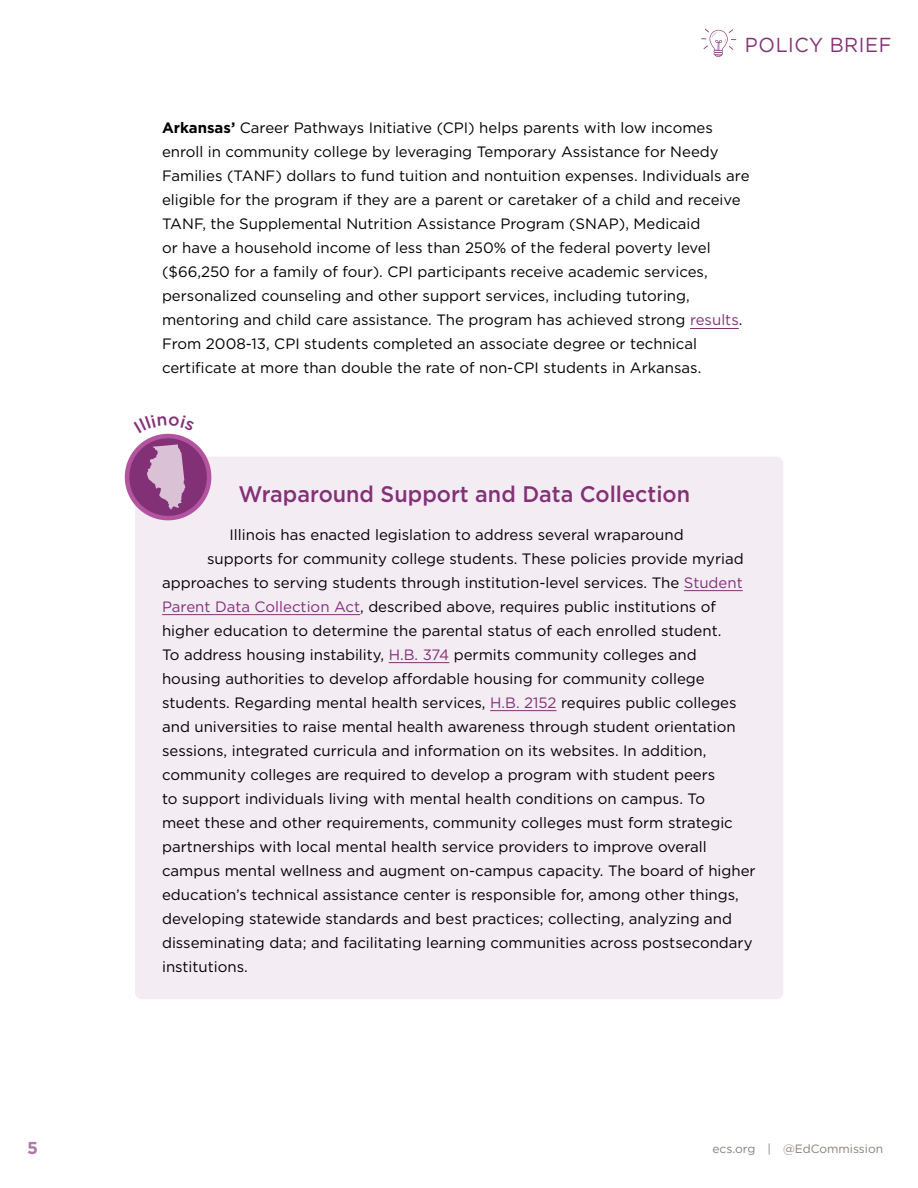
<style>
.page{position:relative;width:918px;height:1188px;background:#fff}
.page>*{position:absolute;margin:0;border:0;box-sizing:border-box;transform-origin:0 0}
.t1{font:500 22.5px "Gotham";color:#833177;scale:.96 1}
.t2{font:20.25px "Gotham";letter-spacing:.03em;color:#833177;scale:.96 1}
.t3{font:700 17.25px "Gotham";color:#ae79a7}
.t4{font:15px/24px "Gotham";color:#000}
.t5{font:12px "Gotham";color:#8a807b}
.s1{font-weight:700}
.s2{color:#833177}
</style>
<div class="page">
<svg style="left:701px;top:29px;width:35px;height:28px"></svg>
<hr style="left:690px;top:328px;width:49px;height:1px;background:#833177">
<div style="left:135px;top:457px;width:648px;height:542px;background:#f4ecf3;border-radius:7px"></div>
<hr style="left:684px;top:590px;width:59px;height:1px;background:#833177">
<hr style="left:162px;top:614px;width:198px;height:1px;background:#833177">
<hr style="left:389px;top:662px;width:60px;height:1px;background:#833177">
<hr style="left:490px;top:710px;width:67px;height:1px;background:#833177">
<svg style="left:127px;top:436px;width:82px;height:82px;background:#89357c"></svg>
<div style="left:125px;top:434px;width:86px;height:86px;border:4px solid #b4539f;border-radius:50%"></div>
<svg style="left:147px;top:444px;width:38px;height:66px;background:#bb8eb4"></svg>
<h2 class="t2" style="left:745px;top:32px;width:154px">POLICY BRIEF</h2>
<p class="t4" style="left:162px;top:116px;width:589px"><span class="s1">Arkansas’</span> Career Pathways Initiative (CPI) helps parents with low incomes enroll in community college by leveraging Temporary Assistance for Needy Families (TANF) dollars to fund tuition and nontuition expenses. Individuals are eligible for the program if they are a parent or caretaker of a child and receive TANF, the Supplemental Nutrition Assistance Program (SNAP), Medicaid<br>or have a household income of less than 250% of the federal poverty level ($66,250 for a family of four). CPI participants receive academic services, personalized counseling and other support services, including tutoring, mentoring and child care assistance. The program has achieved strong <span class="s2">results</span>.<br>From 2008-13, CPI students completed an associate degree or technical certificate at more than double the rate of non-CPI students in Arkansas.</p>
<h1 class="t1" style="left:239px;top:479px;width:472px">Wraparound Support and Data Collection</h1>
<p class="t4" style="left:230px;top:522px;width:456px">Illinois has enacted legislation to address several wraparound</p>
<p class="t4" style="left:207px;top:546px;width:538px">supports for community college students. These policies provide myriad</p>
<p class="t4" style="left:162px;top:570px;width:582px">approaches to serving students through institution-level services. The <span class="s2">Student</span></p>
<p class="t4" style="left:162px;top:594px;width:556px"><span class="s2">Parent Data Collection Act</span>, described above, requires public institutions of</p>
<p class="t4" style="left:162px;top:618px;width:561px">higher education to determine the parental status of each enrolled student.</p>
<p class="t4" style="left:162px;top:642px;width:536px">To address housing instability, <span class="s2">H.B. 374</span> permits community colleges and</p>
<p class="t4" style="left:162px;top:666px;width:544px">housing authorities to develop affordable housing for community college</p>
<p class="t4" style="left:162px;top:690px;width:576px">students. Regarding mental health services, <span class="s2">H.B. 2152</span> requires public colleges</p>
<p class="t4" style="left:162px;top:714px;width:575px">and universities to raise mental health awareness through student orientation</p>
<p class="t4" style="left:162px;top:738px;width:546px">sessions, integrated curricula and information on its websites. In addition,</p>
<p class="t4" style="left:162px;top:762px;width:555px">community colleges are required to develop a program with student peers</p>
<p class="t4" style="left:162px;top:786px;width:544px">to support individuals living with mental health conditions on campus. To</p>
<p class="t4" style="left:162px;top:810px;width:572px">meet these and other requirements, community colleges must form strategic</p>
<p class="t4" style="left:162px;top:834px;width:546px">partnerships with local mental health service providers to improve overall</p>
<p class="t4" style="left:162px;top:858px;width:595px">campus mental wellness and augment on-campus capacity. The board of higher</p>
<p class="t4" style="left:162px;top:882px;width:578px">education’s technical assistance center is responsible for, among other things,</p>
<p class="t4" style="left:162px;top:906px;width:572px">developing statewide standards and best practices; collecting, analyzing and</p>
<p class="t4" style="left:162px;top:930px;width:592px">disseminating data; and facilitating learning communities across postsecondary</p>
<p class="t4" style="left:162px;top:954px;width:87px">institutions.</p>
<p class="t3" style="left:27px;top:1136px;width:12px">5</p>
<p class="t5" style="left:712px;top:1141px;width:172px">ecs.org | @EdCommission</p>
</div>
